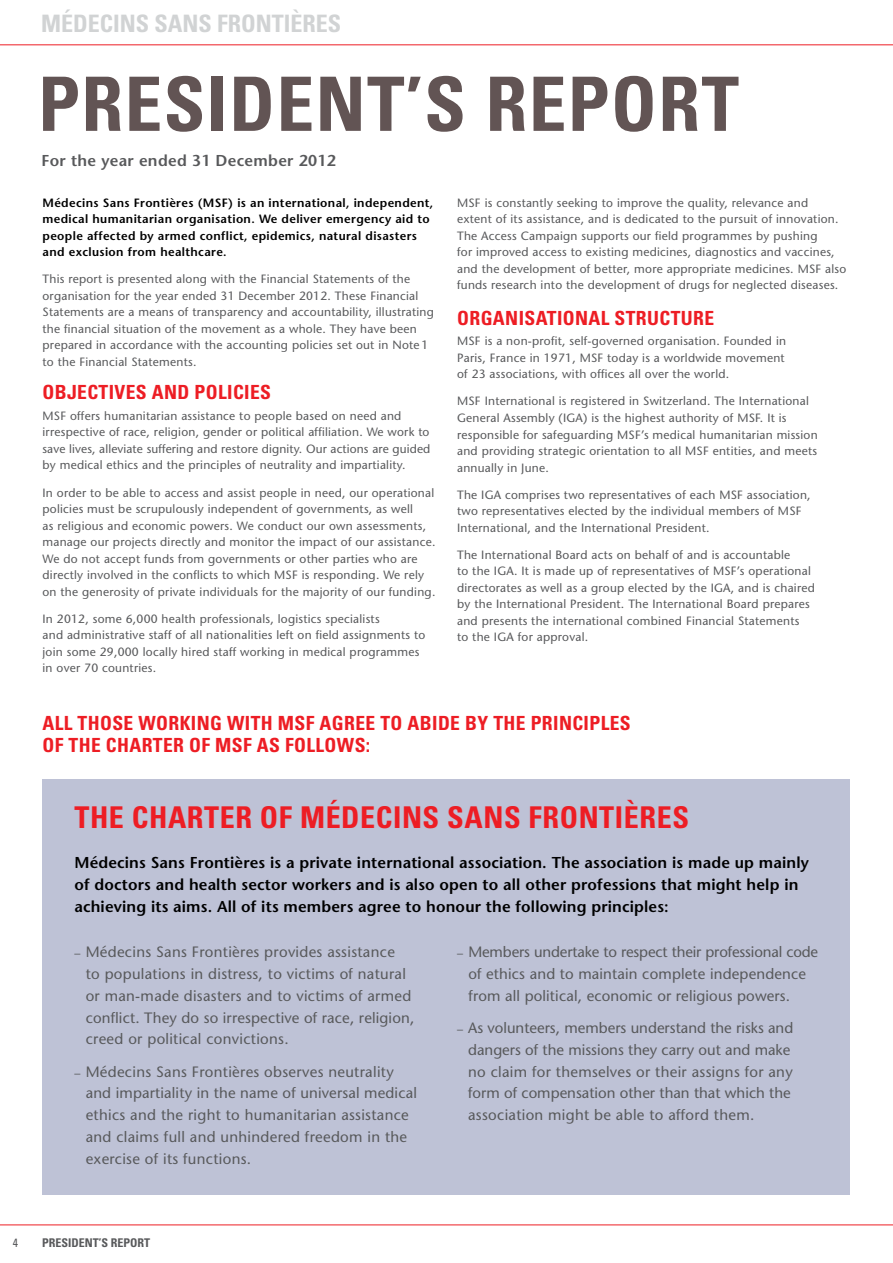
<style>
.page{position:relative;width:893px;height:1263px;background:#fff}
.page>*{position:absolute;margin:0;border:0;box-sizing:border-box;transform-origin:0 0}
.t1{font:700 condensed 75px "Univers";color:#625454}
.t2{font:700 condensed 30px "Univers";letter-spacing:.02em;color:#ed1d24}
.t3{font:700 condensed 24px "Univers";color:#d1d3d4}
.t4{font:700 condensed 19.5px "Univers";letter-spacing:.02em;color:#ed1d24}
.t5{font:600 15.75px/21.8px "Stone Sans";letter-spacing:.01em;color:#000}
.t6{font:600 15.75px "Stone Sans";letter-spacing:.02em;color:#58595b}
.t7{font:15px/21.8px "Stone Sans";letter-spacing:.02em;color:#58595b}
.t8{font:15px/21.8px "Stone Sans";color:#58595b}
.t9{font:12px/16.5px "Stone Sans";letter-spacing:.02em;color:#58595b}
.t10{font:600 12px/16.5px "Stone Sans";letter-spacing:.03em;color:#000}
.t11{font:700 condensed 12px "Univers";color:#58595b}
.t12{font:condensed 12px "Univers";color:#58595b}
.s1{font-size:12px}
</style>
<div class="page">
<hr style="left:0;top:1224px;width:893px;height:1px;background:#ed1d24">
<hr style="left:0;top:45px;width:893px;height:1px;background:#ed1d24">
<div style="left:43px;top:780px;width:807px;height:415px;background:#bec2d6"></div>
<h3 class="t3" style="left:41px;top:9px;width:302px">MÉDECINS SANS FRONTIÈRES</h3>
<h1 class="t1" style="left:38px;top:58px;width:37px">PRESI</h1>
<h1 class="t1" style="left:229px;top:58px;width:424px">DENT’S REPORT</h1>
<h3 class="t6" style="left:41px;top:150px;width:296px">For the year ended 31 December 2012</h3>
<p class="t10" style="left:43px;top:194px;width:392px">Médecins Sans Frontières (MSF) is an international, independent, medical humanitarian organisation. We deliver emergency aid to people affected by armed conflict, epidemics, natural disasters and exclusion from healthcare.</p>
<p class="t9" style="left:43px;top:271px;width:393px">This report is presented along with the Financial Statements of the organisation for the year ended 31 December 2012. These Financial Statements are a means of transparency and accountability, illustrating the financial situation of the movement as a whole. They have been prepared in accordance with the accounting policies set out in Note 1 to the Financial Statements.</p>
<h3 class="t4" style="left:43px;top:380px;width:67px">OBJECTIVES</h3>
<h3 class="t4" style="left:152px;top:380px;width:102px">AND POLICIES</h3>
<p class="t9" style="left:43px;top:407px;width:389px">M SF offers humanitarian assistance to people based on need and irrespective of race, religion, gender or political affiliation. We work to save lives, alleviate suffering and restore dignity. Our actions are guided by medical ethics and the principles of neutrality and impartiality.</p>
<p class="t9" style="left:43px;top:484px;width:394px">In order to be able to access and assist people in need, our operational policies must be scrupulously independent of governments, as well<br>as religious and economic powers. We conduct our own assessments, manage our projects directly and monitor the impact of our assistance.<br>We do not accept funds from governments or other parties who are directly involved in the conflicts to which M SF is responding. We rely on the generosity of private individuals for the majority of our funding.</p>
<p class="t9" style="left:43px;top:610px;width:384px">In 2012, some 6,000 health professionals, logistics specialists<br>and administrative staff of all nationalities left on field assignments to join some 29,000 locally hired staff working in medical programmes in over 70 countries.</p>
<p class="t9" style="left:457px;top:194px;width:391px">M SF is constantly seeking to improve the quality, relevance and<br>extent of its assistance, and is dedicated to the pursuit of innovation.<br>The Access Campaign supports our field programmes by pushing<br>for improved access to existing medicines, diagnostics and vaccines, and the development of better, more appropriate medicines. M SF also funds research into the development of drugs for neglected diseases.</p>
<h3 class="t4" style="left:457px;top:306px;width:48px">ORGANISATIONAL</h3>
<h3 class="t4" style="left:615px;top:306px;width:90px">STRUCTURE</h3>
<p class="t9" style="left:457px;top:333px;width:330px;text-align:justify">M SF is a non-profit, self-governed organisation. Founded in Paris, France in 1971, M SF today is a worldwide movement of 23 associations, with offices all over the world.</p>
<p class="t9" style="left:457px;top:393px;width:362px">M SF International is registered in Switzerland. The International General Assembly (IGA) is the highest authority of M SF. It is responsible for safeguarding MSF’s medical humanitarian mission and providing strategic orientation to all M SF entities, and meets annually in June.</p>
<p class="t9" style="left:457px;top:486px;width:355px">The IGA comprises two representatives of each M SF association, two representatives elected by the individual members of M SF<br>International, and the International President.</p>
<p class="t9" style="left:457px;top:546px;width:359px">The International Board acts on behalf of and is accountable<br>to the IGA. It is made up of representatives of M SF’s operational directorates as well as a group elected by the IGA, and is chaired by the International President. The International Board prepares and presents the international combined Financial Statements<br>to the IGA for approval.</p>
<h3 class="t4" style="left:43px;top:711px;width:70px">ALL THOSE</h3>
<h3 class="t4" style="left:138px;top:711px;width:15px">WOR</h3>
<h3 class="t4" style="left:180px;top:711px;width:176px">KING WITH MSF AGREE</h3>
<h3 class="t4" style="left:380px;top:711px;width:231px">TO ABIDE BY THE PRINCIPLES</h3>
<h3 class="t4" style="left:43px;top:733px;width:99px">OF THE CHARTER</h3>
<h3 class="t4" style="left:189px;top:733px;width:118px">OF MSF AS FOLLOWS</h3>
<h3 class="t4" style="left:366px;top:733px;width:6px">:</h3>
<h2 class="t2" style="left:74px;top:799px;width:112px">THE CHARTER</h2>
<h2 class="t2" style="left:260px;top:799px;width:149px">OF MÉDECINS</h2>
<h2 class="t2" style="left:447px;top:799px;width:37px">SANS</h2>
<h2 class="t2" style="left:529px;top:799px;width:17px">FRONTI</h2>
<h2 class="t2" style="left:624px;top:799px;width:33px">ÈRES</h2>
<p class="t5" style="left:74px;top:851px;width:736px">Médecins Sans Frontières is a private international association. The association is made up mainly of doctors and health sector workers and is also open to all other professions that might help in achieving its aims. All of its members agree to honour the following principles:</p>
<p class="t7" style="left:86px;top:941px;width:330px;text-indent:-11px"><span class="s1">–</span> M édecins Sans Frontières provides assistance<br>to populations in distress, to victims of natural or man-made disasters and to victims of armed conflict. They do so irrespective of race, religion, creed or political convictions.</p>
<p class="t7" style="left:86px;top:1060px;width:333px;text-indent:-11px"><span class="s1">–</span> Médecins Sans Frontières observes neutrality and impartiality in the name of universal medical ethics and the right to humanitarian assistance and claims full and unhindered freedom in the exercise of its functions.</p>
<p class="t7" style="left:468px;top:941px;width:351px;text-indent:-11px"><span class="s1">–</span> M embers undertake to respect their professional code of ethics and to maintain complete independence from all political, economic or religious powers.</p>
<p class="t8" style="left:468px;top:1017px;width:327px;text-indent:-11px"><span class="s1">–</span> As volunteers, members understand the risks and dangers of the missions they carry out and make no claim for themselves or their assigns for any form of compensation other than that which the association might be able to afford them.</p>
<p class="t12" style="left:13px;top:1235px;width:7px">4</p>
<p class="t11" style="left:42px;top:1235px;width:7px">PRESI</p>
<p class="t11" style="left:71px;top:1235px;width:67px">DENT’S REPORT</p>
</div>
